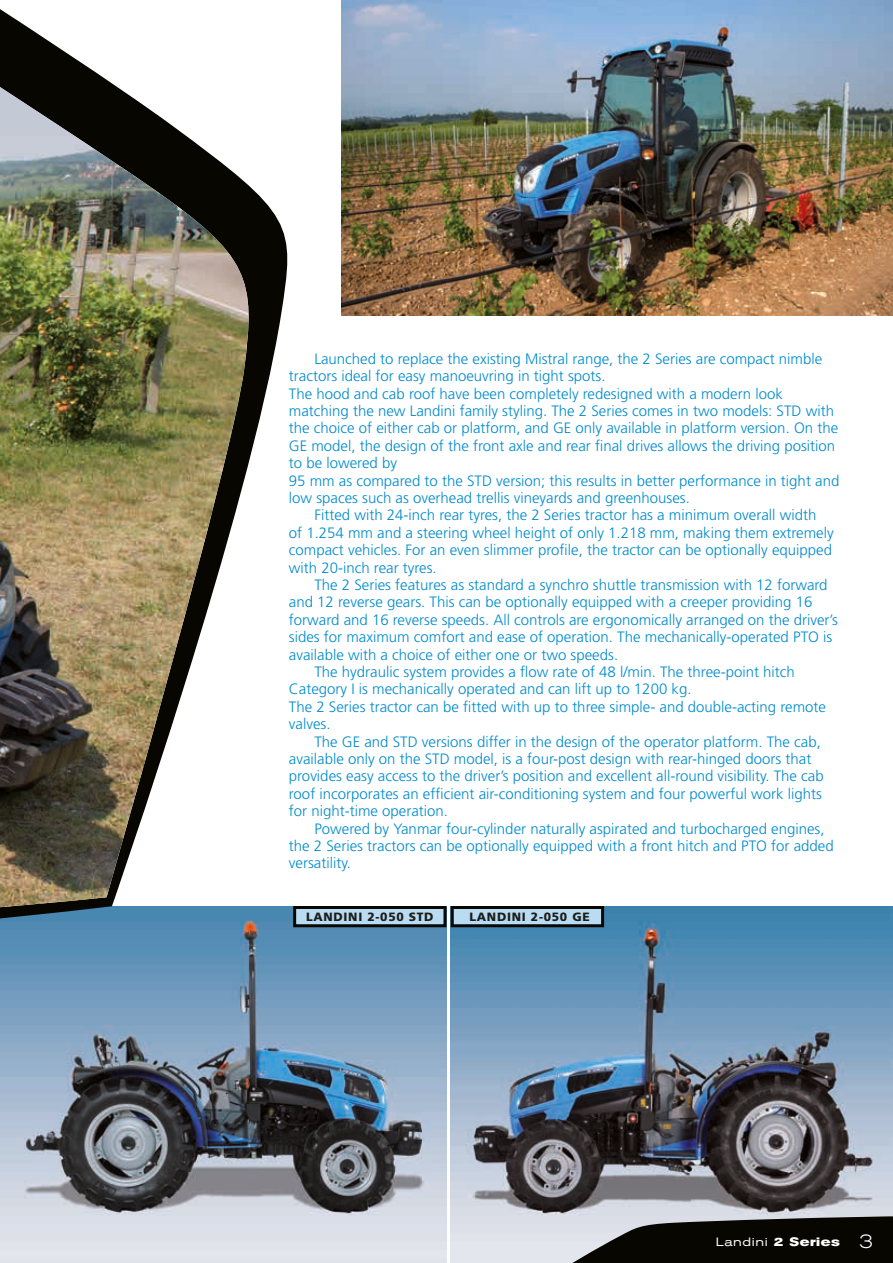
<style>
.page{position:relative;width:893px;height:1263px;background:#fff}
.page>*{position:absolute;margin:0;border:0;box-sizing:border-box;transform-origin:0 0}
.t1{font:300 15px "Frutiger";color:#008bcc}
.t2{font:900 12px "Frutiger";letter-spacing:.06em;color:#1d1d1b}
.t3{font:expanded 12px "Akzidenz Grotesk BE";letter-spacing:.05em;color:#fff}
.s1{font-weight:700}
.s2{font-weight:300;font-size:19.5px}
</style>
<div class="page">
<img style="left:0;top:927px;width:446px;height:336px">
<img style="left:451px;top:906px;width:442px;height:357px">
<div style="left:452px;top:907px;width:151px;height:19px;background:#b9dcf3"></div>
<div style="left:451px;top:906px;width:153px;height:21px;border:3px solid #070601"></div>
<div style="left:295px;top:907px;width:150px;height:19px;background:#b9dcf3"></div>
<div style="left:293px;top:906px;width:153px;height:21px;border:3px solid #070601"></div>
<svg style="left:538px;top:1216px;width:355px;height:47px;background:#40403e"></svg>
<svg style="left:0;top:192px;width:296px;height:779px"></svg>
<img style="left:341px;top:0;width:552px;height:316px">
<svg style="left:0;top:9px;width:256px;height:937px"></svg>
<img style="left:0;top:87px;width:256px;height:820px">
<p class="t1" style="left:314px;top:350px;width:509px">Launched to replace the existing Mistral range, the 2 Series are compact nimble</p>
<p class="t1" style="left:289px;top:367px;width:318px">tractors ideal for easy manoeuvring in tight spots.</p>
<p class="t1" style="left:289px;top:385px;width:496px">The hood and cab roof have been completely redesigned with a modern look</p>
<p class="t1" style="left:289px;top:402px;width:547px">matching the new Landini family styling. The 2 Series comes in two models: STD with</p>
<p class="t1" style="left:289px;top:420px;width:551px">the choice of either cab or platform, and GE only available in platform version. On the</p>
<p class="t1" style="left:289px;top:437px;width:548px">GE model, the design of the front axle and rear final drives allows the driving position</p>
<p class="t1" style="left:289px;top:454px;width:110px">to be lowered by</p>
<p class="t1" style="left:289px;top:472px;width:552px">95 mm as compared to the STD version; this results in better performance in tight and</p>
<p class="t1" style="left:289px;top:489px;width:402px">low spaces such as overhead trellis vineyards and greenhouses.</p>
<p class="t1" style="left:314px;top:507px;width:503px">Fitted with 24-inch rear tyres, the 2 Series tractor has a minimum overall width</p>
<p class="t1" style="left:289px;top:524px;width:546px">of 1.254 mm and a steering wheel height of only 1.218 mm, making them extremely</p>
<p class="t1" style="left:289px;top:541px;width:545px">compact vehicles. For an even slimmer profile, the tractor can be optionally equipped</p>
<p class="t1" style="left:289px;top:559px;width:149px">with 20-inch rear tyres.</p>
<p class="t1" style="left:314px;top:576px;width:515px">The 2 Series features as standard a synchro shuttle transmission with 12 forward</p>
<p class="t1" style="left:289px;top:594px;width:525px">and 12 reverse gears. This can be optionally equipped with a creeper providing 16</p>
<p class="t1" style="left:289px;top:611px;width:551px">forward and 16 reverse speeds. All controls are ergonomically arranged on the driver’s</p>
<p class="t1" style="left:289px;top:628px;width:545px">sides for maximum comfort and ease of operation. The mechanically-operated PTO is</p>
<p class="t1" style="left:289px;top:646px;width:331px">available with a choice of either one or two speeds.</p>
<p class="t1" style="left:314px;top:663px;width:482px">The hydraulic system provides a flow rate of 48 l/min. The three-point hitch</p>
<p class="t1" style="left:289px;top:681px;width:404px">Category I is mechanically operated and can lift up to 1200 kg.</p>
<p class="t1" style="left:289px;top:698px;width:539px">The 2 Series tractor can be fitted with up to three simple- and double-acting remote</p>
<p class="t1" style="left:289px;top:715px;width:43px">valves.</p>
<p class="t1" style="left:314px;top:733px;width:508px">The GE and STD versions differ in the design of the operator platform. The cab,</p>
<p class="t1" style="left:289px;top:750px;width:524px">available only on the STD model, is a four-post design with rear-hinged doors that</p>
<p class="t1" style="left:289px;top:768px;width:536px">provides easy access to the driver’s position and excellent all-round visibility. The cab</p>
<p class="t1" style="left:289px;top:785px;width:535px">roof incorporates an efficient air-conditioning system and four powerful work lights</p>
<p class="t1" style="left:289px;top:802px;width:161px">for night-time operation.</p>
<p class="t1" style="left:314px;top:820px;width:512px">Powered by Yanmar four-cylinder naturally aspirated and turbocharged engines,</p>
<p class="t1" style="left:289px;top:837px;width:546px">the 2 Series tractors can be optionally equipped with a front hitch and PTO for added</p>
<p class="t1" style="left:289px;top:855px;width:63px">versatility.</p>
<p class="t2" style="left:306px;top:910px;width:129px">LANDINI 2-050 STD</p>
<p class="t2" style="left:469px;top:910px;width:122px">LANDINI 2-050 GE</p>
<p class="t3" style="left:716px;top:1235px;width:159px">Landini <span class="s1">2 Series</span> <span class="s2">3</span></p>
</div>
